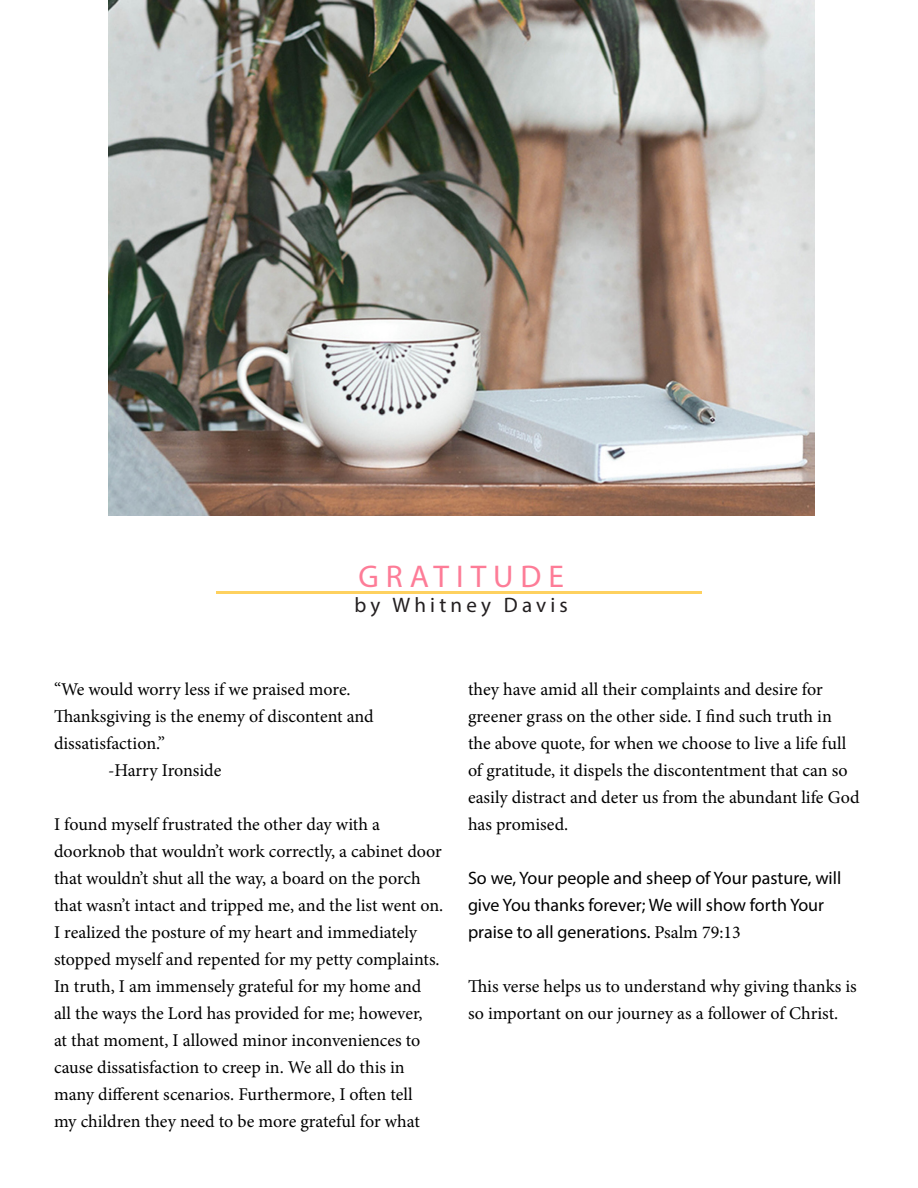
<style>
.page{position:relative;width:918px;height:1188px;background:#fff}
.page>*{position:absolute;margin:0;border:0;box-sizing:border-box;transform-origin:0 0}
.t1{font:31.5px "Myriad Pro";letter-spacing:.22em;color:#fd7c97}
.t2{font:21px "Myriad Pro";letter-spacing:.2em;color:#231f20}
.t3{font:18px/27px "Minion Pro";letter-spacing:-.005em;color:#000}
.t4{font:18px/27px "Myriad Pro";color:#000}
.s1{font-family:"Minion Pro"}
</style>
<div class="page">
<img style="left:108px;top:0;width:706px;height:515px">
<hr style="left:216px;top:591px;width:486px;height:3px;background:#fed15f">
<p class="t1" style="left:359px;top:557px;width:207px">GRATITUDE</p>
<p class="t2" style="left:355px;top:592px;width:215px">by Whitney Davis</p>
<p class="t3" style="left:54px;top:676px;width:298px">“We would worry less if we praised more.</p>
<p class="t3" style="left:54px;top:703px;width:321px">Thanksgiving is the enemy of discontent and</p>
<p class="t3" style="left:54px;top:730px;width:113px">dissatisfaction.”</p>
<p class="t3" style="left:108px;top:757px;width:115px">-Harry Ironside</p>
<p class="t3" style="left:54px;top:811px;width:391px">I found myself frustrated the other day with a doorknob that wouldn’t work correctly, a cabinet door that wouldn’t shut all the way, a board on the porch that wasn’t intact and tripped me, and the list went on.<br>I realized the posture of my heart and immediately stopped myself and repented for my petty complaints.<br>In truth, I am immensely grateful for my home and<br>all the ways the Lord has provided for me; however,<br>at that moment, I allowed minor inconveniences to cause dissatisfaction to creep in. We all do this in many different scenarios. Furthermore, I often tell<br>my children they need to be more grateful for what</p>
<p class="t3" style="left:468px;top:676px;width:393px">they have amid all their complaints and desire for greener grass on the other side. I find such truth in<br>the above quote, for when we choose to live a life full of gratitude, it dispels the discontentment that can so easily distract and deter us from the abundant life God has promised.</p>
<p class="t4" style="left:468px;top:864px;width:375px">So we, Your people and sheep of Your pasture, will give You thanks forever; We will show forth Your praise to all generations. <span class="s1">Psalm 79:13</span></p>
<p class="t3" style="left:468px;top:973px;width:390px">This verse helps us to understand why giving thanks is so important on our journey as a follower of Christ.</p>
</div>
